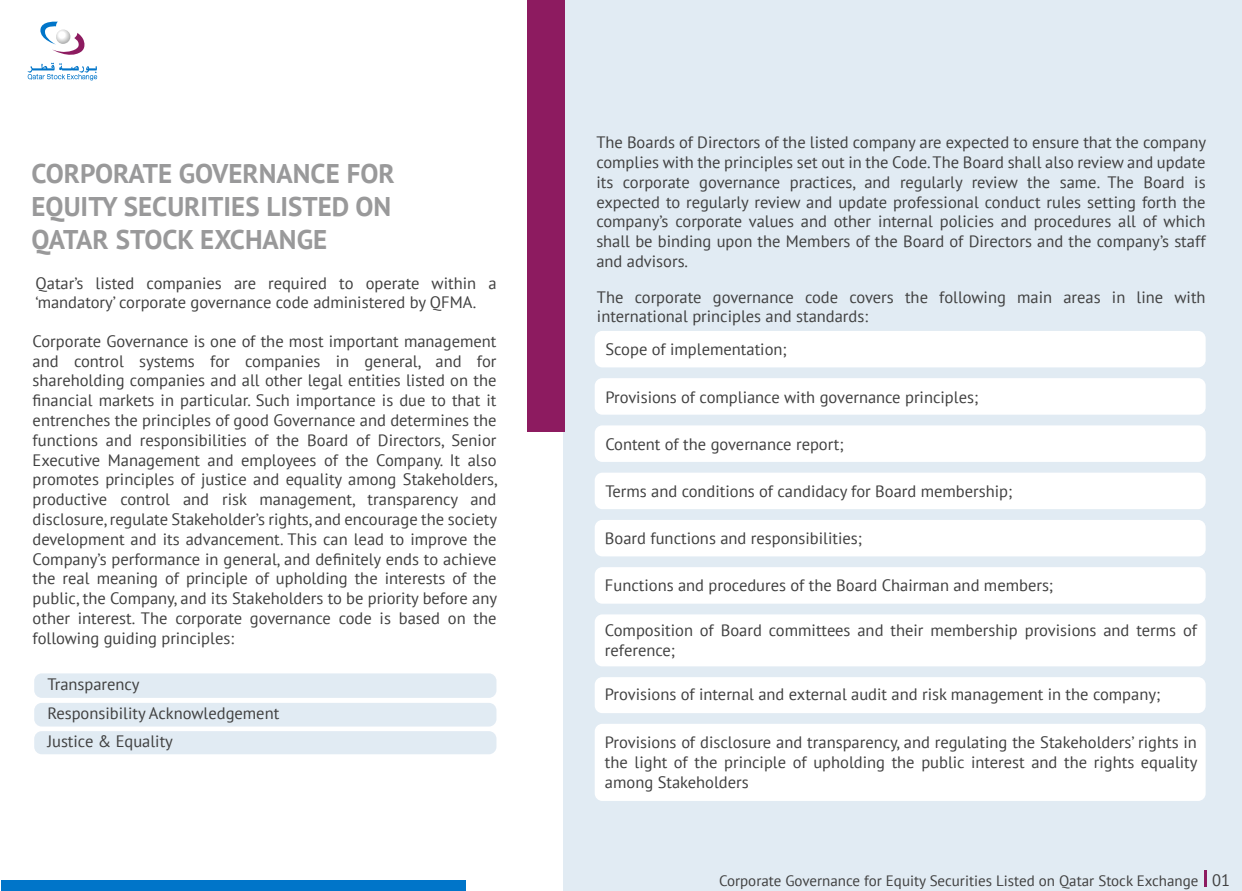
<style>
.page{position:relative;width:1242px;height:891px;background:#fff}
.page>*{position:absolute;margin:0;border:0;box-sizing:border-box;transform-origin:0 0}
.t1{font:700 27px/33px "PT Sans";color:#99999a}
.t2{font:16.5px/19.8px "PT Sans";color:#404040}
.t3{font:15px "PT Sans";color:#404040}
.s1{font-size:16.5px}
</style>
<div class="page">
<div style="left:563px;top:0;width:679px;height:891px;background:#e1ebf3"></div>
<div style="left:1px;top:881px;width:465px;height:10px;background:#0075c9"></div>
<div style="left:527px;top:0;width:37px;height:432px;background:#8d1b60"></div>
<svg style="left:28px;top:21px;width:69px;height:59px"></svg>
<svg style="left:56px;top:30px;width:14px;height:14px"></svg>
<div style="left:595px;top:567px;width:611px;height:37px;background:#fff;border-radius:8px"></div>
<div style="left:595px;top:614px;width:611px;height:52px;background:#fff;border-radius:8px"></div>
<div style="left:595px;top:677px;width:611px;height:36px;background:#fff;border-radius:8px"></div>
<div style="left:595px;top:724px;width:611px;height:77px;background:#fff;border-radius:8px"></div>
<div style="left:595px;top:520px;width:611px;height:36px;background:#fff;border-radius:8px"></div>
<div style="left:595px;top:473px;width:611px;height:36px;background:#fff;border-radius:8px"></div>
<div style="left:595px;top:425px;width:611px;height:37px;background:#fff;border-radius:8px"></div>
<div style="left:595px;top:378px;width:611px;height:37px;background:#fff;border-radius:8px"></div>
<div style="left:595px;top:331px;width:611px;height:36px;background:#fff;border-radius:8px"></div>
<div style="left:34px;top:673px;width:462px;height:25px;background:#e1ebf3;border-radius:8px"></div>
<div style="left:34px;top:703px;width:462px;height:24px;background:#e1ebf3;border-radius:8px"></div>
<div style="left:34px;top:731px;width:462px;height:23px;background:#e1ebf3;border-radius:8px"></div>
<hr style="left:1204px;top:871px;width:3px;height:16px;background:#8d1b60">
<h1 class="t1" style="left:32px;top:156px;width:365px">CORPORATE GOVERNANCE FOR<br>EQUITY SECURITIES LISTED ON<br>QATAR STOCK EXCHANGE</h1>
<p class="t2" style="left:36px;top:273px;width:463px">Qatar’s listed companies are required to operate within a ‘mandatory’ corporate governance code administered by QFMA.</p>
<p class="t2" style="left:33px;top:331px;width:467px;text-align:justify">Corporate Governance is one of the most important management and control systems for companies in general, and for shareholding companies and all other legal entities listed on the financial markets in particular. Such importance is due to that it entrenches the principles of good Governance and determines the functions and responsibilities of the Board of Directors, Senior Executive Management and employees of the Company. It also promotes principles of justice and equality among Stakeholders, productive control and risk management, transparency and disclosure, regulate Stakeholder’s rights, and encourage the society development and its advancement. This can lead to improve the Company’s performance in general, and definitely ends to achieve the real meaning of principle of upholding the interests of the public, the Company, and its Stakeholders to be priority before any other interest. The corporate governance code is based on the following guiding principles:</p>
<p class="t2" style="left:47px;top:670px;width:233px;line-height:28.5px">Transparency<br>Responsibility Acknowledgement<br>Justice &amp; Equality</p>
<p class="t2" style="left:596px;top:132px;width:611px;text-align:justify">The Boards of Directors of the listed company are expected to ensure that the company complies with the principles set out in the Code. The Board shall also review and update its corporate governance practices, and regularly review the same. The Board is expected to regularly review and update professional conduct rules setting forth the company’s corporate values and other internal policies and procedures all of which shall be binding upon the Members of the Board of Directors and the company’s staff and advisors.</p>
<p class="t2" style="left:597px;top:287px;width:610px">The corporate governance code covers the following main areas in line with international principles and standards:</p>
<p class="t2" style="left:605px;top:339px;width:183px">Scope of implementation;</p>
<p class="t2" style="left:605px;top:387px;width:374px">Provisions of compliance with governance principles;</p>
<p class="t2" style="left:605px;top:434px;width:240px">Content of the governance report;</p>
<p class="t2" style="left:605px;top:481px;width:408px">Terms and conditions of candidacy for Board membership;</p>
<p class="t2" style="left:605px;top:528px;width:259px">Board functions and responsibilities;</p>
<p class="t2" style="left:605px;top:575px;width:450px">Functions and procedures of the Board Chairman and members;</p>
<p class="t2" style="left:605px;top:620px;width:594px">Composition of Board committees and their membership provisions and terms of reference;</p>
<p class="t2" style="left:605px;top:684px;width:557px">Provisions of internal and external audit and risk management in the company;</p>
<p class="t2" style="left:605px;top:732px;width:594px;text-align:justify">Provisions of disclosure and transparency, and regulating the Stakeholders’ rights in the light of the principle of upholding the public interest and the rights equality among Stakeholders</p>
<p class="t3" style="left:719px;top:871px;width:513px">Corporate Governance for Equity Securities Listed on Qatar Stock Exchange <span class="s1">01</span></p>
</div>
